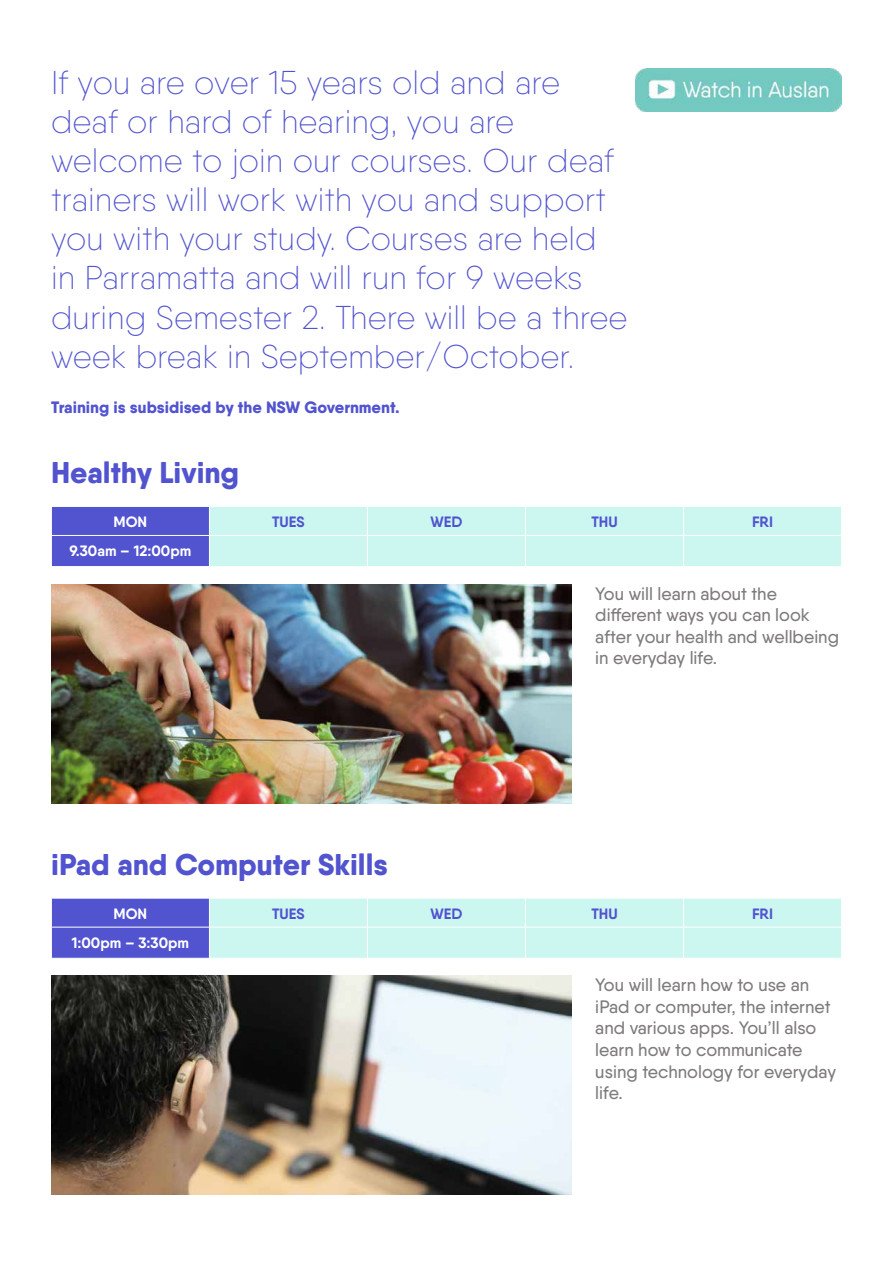
<style>
.page{position:relative;width:893px;height:1263px;background:#fff}
.page>*{position:absolute;margin:0;border:0;box-sizing:border-box;transform-origin:0 0}
.t1{font:200 33px/39px "Qanelas Soft";color:#5153cf}
.t2{font:800 30px "Qanelas Soft";color:#5153cf}
.t3{font:500 18px/21.6px "Qanelas Soft";color:#7e7b7a}
.t4{font:800 16.5px "Qanelas Soft";color:#5153cf}
.t5{font:700 15px "Qanelas Soft";color:#fff}
.t6{font:700 15px "Qanelas Soft";color:#5153cf}
</style>
<div class="page">
<svg style="left:52px;top:506px;width:789px;height:60px;background:#b4d7ea"></svg>
<hr style="left:51px;top:535px;width:158px;height:1px;background:#fff">
<hr style="left:209px;top:535px;width:158px;height:1px;background:#fff">
<hr style="left:209px;top:536px;width:1px;height:30px;background:#fff">
<hr style="left:367px;top:535px;width:158px;height:1px;background:#fff">
<hr style="left:367px;top:536px;width:1px;height:30px;background:#fff">
<hr style="left:525px;top:535px;width:158px;height:1px;background:#fff">
<hr style="left:525px;top:536px;width:1px;height:30px;background:#fff">
<hr style="left:683px;top:535px;width:159px;height:1px;background:#fff">
<hr style="left:683px;top:536px;width:1px;height:30px;background:#fff">
<svg style="left:51px;top:898px;width:790px;height:60px;background:#b5d7ea"></svg>
<hr style="left:51px;top:927px;width:158px;height:1px;background:#fff">
<hr style="left:51px;top:927px;width:1px;height:31px;background:#fff">
<hr style="left:209px;top:927px;width:158px;height:1px;background:#fff">
<hr style="left:209px;top:927px;width:1px;height:31px;background:#fff">
<hr style="left:367px;top:927px;width:158px;height:1px;background:#fff">
<hr style="left:367px;top:927px;width:1px;height:31px;background:#fff">
<hr style="left:525px;top:927px;width:158px;height:1px;background:#fff">
<hr style="left:525px;top:927px;width:1px;height:31px;background:#fff">
<hr style="left:683px;top:927px;width:159px;height:1px;background:#fff">
<hr style="left:683px;top:927px;width:1px;height:31px;background:#fff">
<img style="left:51px;top:585px;width:520px;height:219px">
<img style="left:51px;top:976px;width:520px;height:219px">
<img style="left:636px;top:68px;width:206px;height:43px">
<p class="t1" style="left:51px;top:63px;width:578px">If you are over 15 years old and are deaf or hard of hearing, you are welcome to join our courses. Our deaf trainers will work with you and support you with your study. Courses are held in Parramatta and will run for 9 weeks during Semester 2. There will be a three week break in September/October.</p>
<p class="t4" style="left:51px;top:396px;width:350px">Training is subsidised by the NSW Government.</p>
<p class="t2" style="left:51px;top:453px;width:190px">Healthy Living</p>
<p class="t5" style="left:114px;top:512px;width:35px">MON</p>
<p class="t6" style="left:272px;top:512px;width:34px">TUES</p>
<p class="t6" style="left:430px;top:512px;width:34px">WED</p>
<p class="t6" style="left:591px;top:512px;width:28px">THU</p>
<p class="t6" style="left:752px;top:512px;width:23px">FRI</p>
<p class="t5" style="left:70px;top:541px;width:123px">9.30am – 12:00pm</p>
<p class="t3" style="left:595px;top:582px;width:245px">You will learn about the different ways you can look after your health and wellbeing in everyday life.</p>
<p class="t2" style="left:51px;top:845px;width:339px">iPad and Computer Skills</p>
<p class="t5" style="left:114px;top:904px;width:35px">MON</p>
<p class="t6" style="left:272px;top:904px;width:34px">TUES</p>
<p class="t6" style="left:430px;top:904px;width:34px">WED</p>
<p class="t6" style="left:591px;top:904px;width:28px">THU</p>
<p class="t6" style="left:752px;top:904px;width:23px">FRI</p>
<p class="t5" style="left:72px;top:933px;width:119px">1:00pm – 3:30pm</p>
<p class="t3" style="left:595px;top:974px;width:242px">You will learn how to use an iPad or computer, the internet and various apps. You’ll also learn how to communicate using technology for everyday life.</p>
</div>
